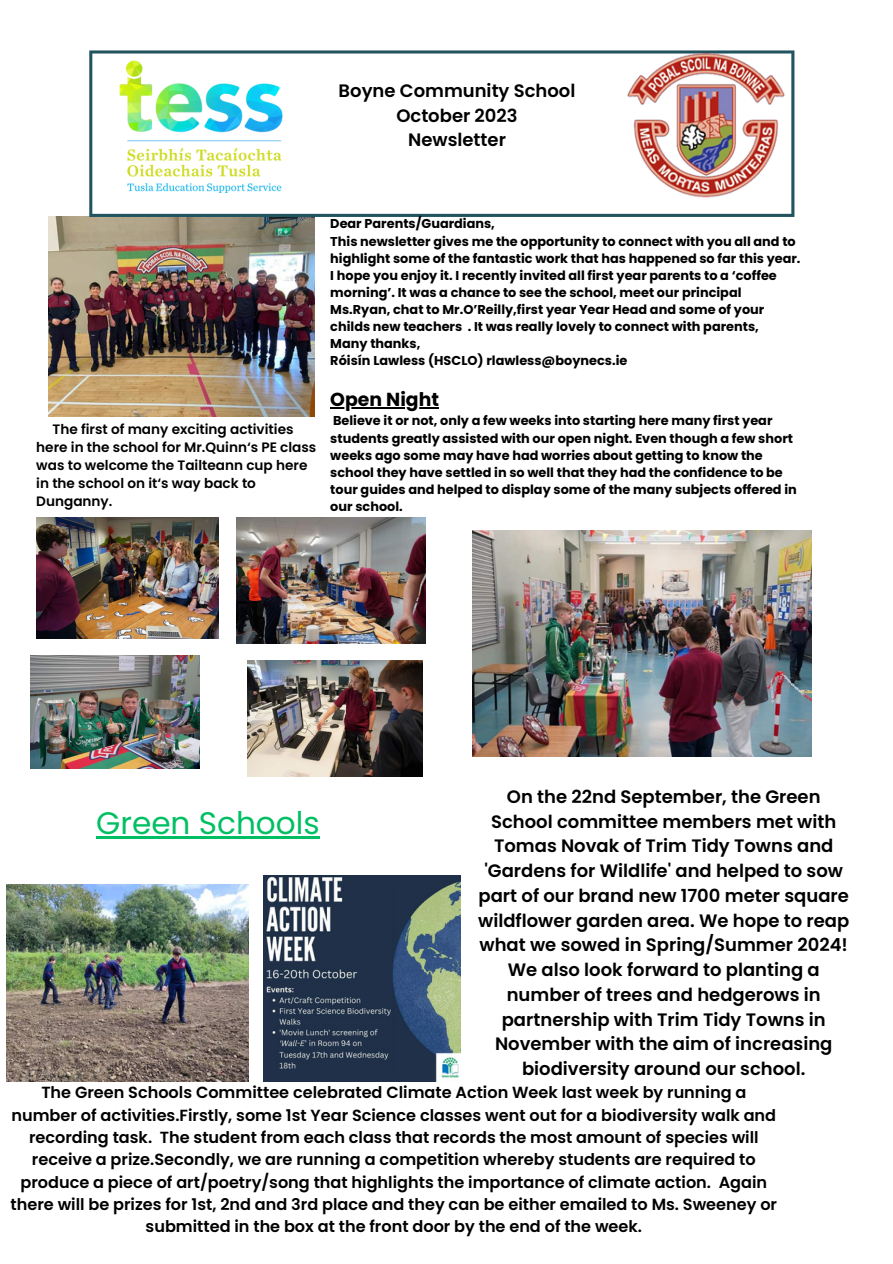
<style>
.page{position:relative;width:893px;height:1264px;background:#fff}
.page>*{position:absolute;margin:0;border:0;box-sizing:border-box;transform-origin:0 0}
.t1{font:31.05px "Poppins";color:#00bf63}
.t2{font:700 18.75px "Poppins";color:#000}
.t3{font:600 18px/24.8px "Poppins";color:#000;text-align:center}
.t4{font:600 16.05px/22.4px "Poppins";color:#000;text-align:center}
.t5{font:600 13.65px/18px "Poppins";color:#000}
.t6{font:700 12.9px/17.1px "Poppins";color:#000}
</style>
<div class="page">
<img style="left:48px;top:217px;width:267px;height:199px">
<svg style="left:89px;top:50px;width:705px;height:167px"></svg>
<img style="left:626px;top:50px;width:161px;height:151px">
<img style="left:112px;top:58px;width:176px;height:135px">
<img style="left:36px;top:517px;width:182px;height:121px">
<img style="left:473px;top:530px;width:338px;height:226px">
<img style="left:236px;top:517px;width:189px;height:126px">
<img style="left:31px;top:656px;width:168px;height:112px">
<img style="left:248px;top:660px;width:174px;height:116px">
<img style="left:6px;top:884px;width:243px;height:197px">
<img style="left:263px;top:875px;width:197px;height:206px">
<hr style="left:330px;top:407px;width:109px;height:1px;background:#000">
<hr style="left:96px;top:836px;width:223px;height:3px;background:#00bf63">
<p class="t3" style="left:338px;top:78px;width:238px">Boyne Community School</p>
<p class="t3" style="left:396px;top:103px;width:123px">October 2023</p>
<p class="t3" style="left:408px;top:128px;width:99px">Newsletter</p>
<p class="t5" style="left:36px;top:420px;width:281px;text-indent:16px">The first of many exciting activities here in the school for Mr.Quinn‘s PE class was to welcome the Tailteann cup here in the school on it‘s way back to<br>Dunganny.</p>
<p class="t6" style="left:330px;top:215px;width:166px">Dear Parents/Guardians,</p>
<p class="t6" style="left:330px;top:232px;width:471px">This newsletter gives me the opportunity to connect with you all and to highlight some of the fantastic work that has happened so far this year.<br>I hope you enjoy it. I recently invited all first year parents to a ‘coffee morning’. It was a chance to see the school, meet our principal Ms.Ryan, chat to Mr.O’Reilly,first year Year Head and some of your childs new teachers . It was really lovely to connect with parents,</p>
<p class="t6" style="left:330px;top:335px;width:92px">Many thanks,</p>
<p class="t6" style="left:330px;top:352px;width:298px">Róisín Lawless (HSCLO) rlawless@boynecs.ie</p>
<p class="t2" style="left:330px;top:386px;width:110px">Open Night</p>
<p class="t6" style="left:330px;top:412px;width:468px">Believe it or not, only a few weeks into starting here many first year students greatly assisted with our open night. Even though a few short weeks ago some may have had worries about getting to know the school they have settled in so well that they had the confidence to be tour guides and helped to display some of the many subjects offered in our school.</p>
<p class="t3" style="left:478px;top:784px;width:372px">On the 22nd September, the Green School committee members met with Tomas Novak of Trim Tidy Towns and 'Gardens for Wildlife' and helped to sow part of our brand new 1700 meter square wildflower garden area. We hope to reap what we sowed in Spring/Summer 2024!<br>We also look forward to planting a number of trees and hedgerows in partnership with Trim Tidy Towns in November with the aim of increasing biodiversity around our school.</p>
<p class="t4" style="left:11px;top:1081px;width:768px">The Green Schools Committee celebrated Climate Action Week last week by running a number of activities.Firstly, some 1st Year Science classes went out for a biodiversity walk and recording task. The student from each class that records the most amount of species will receive a prize.Secondly, we are running a competition whereby students are required to produce a piece of art/poetry/song that highlights the importance of climate action. Again there will be prizes for 1st, 2nd and 3rd place and they can be either emailed to Ms. Sweeney or submitted in the box at the front door by the end of the week.</p>
<p class="t1" style="left:96px;top:801px;width:225px">Green Schools</p>
</div>
